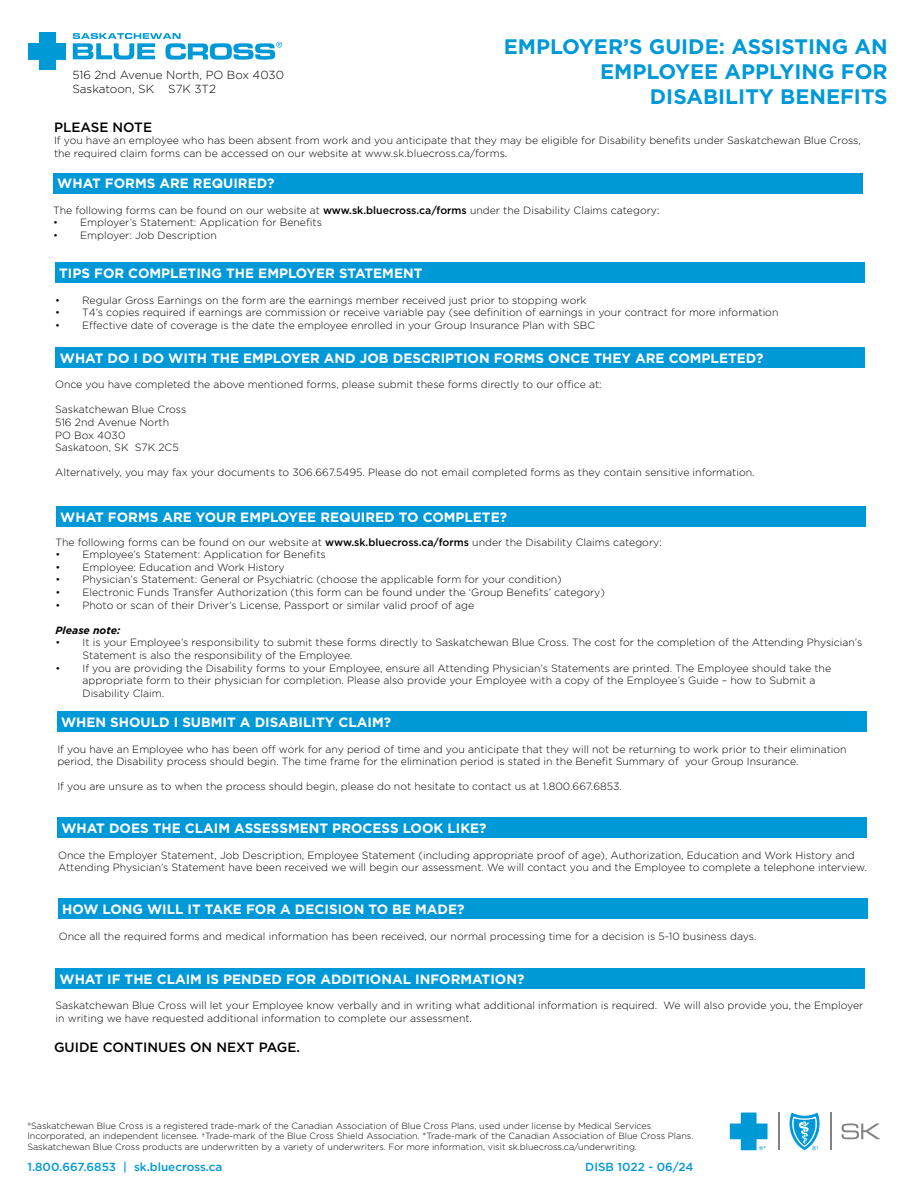
<style>
.page{position:relative;width:918px;height:1188px;background:#fff}
.page>*{position:absolute;margin:0;border:0;box-sizing:border-box;transform-origin:0 0}
.t1{font:700 21px/25.2px "Gotham";color:#0099d8;text-align:right}
.t2{font:700 13.5px "Gotham";color:#fff}
.t3{font:500 13.5px "Gotham";color:#000}
.t4{font:300 11.7px/14.1px "Gotham";color:#000}
.t5{font:500 11.7px "Gotham";color:#0099d8}
.t6{font:300 10.5px/12.6px "Gotham";color:#000}
.t7{font:italic 700 10.5px "Gotham";color:#000}
.t8{font:300 9px/10.8px "Gotham";color:#000}
.s1{font-weight:500}
</style>
<div class="page">
<div style="left:39px;top:32px;width:16px;height:38px;background:#0099d8"></div>
<div style="left:28px;top:43px;width:38px;height:16px;background:#0099d8"></div>
<svg style="left:73px;top:33px;width:209px;height:27px"></svg>
<hr style="left:830px;top:1113px;width:1px;height:37px;background:#808285">
<svg style="left:789px;top:1113px;width:31px;height:37px"></svg>
<hr style="left:778px;top:1113px;width:1px;height:37px;background:#808285">
<svg style="left:730px;top:1113px;width:38px;height:37px"></svg>
<svg style="left:842px;top:1123px;width:38px;height:16px"></svg>
<div style="left:53px;top:173px;width:809px;height:20px;background:#0099d8"></div>
<div style="left:56px;top:347px;width:809px;height:21px;background:#0099d8"></div>
<div style="left:56px;top:506px;width:810px;height:21px;background:#0099d8"></div>
<div style="left:57px;top:711px;width:809px;height:21px;background:#0099d8"></div>
<div style="left:57px;top:817px;width:810px;height:21px;background:#0099d8"></div>
<div style="left:58px;top:898px;width:809px;height:21px;background:#0099d8"></div>
<div style="left:56px;top:968px;width:809px;height:20px;background:#0099d8"></div>
<div style="left:55px;top:263px;width:809px;height:20px;background:#0099d8"></div>
<p class="t4" style="left:72px;top:68px;width:213px">516 2nd Avenue North, PO Box 4030<br>Saskatoon, SK S7K 3T2</p>
<h1 class="t1" style="left:504px;top:34px;width:385px">EMPLOYER’S GUIDE: ASSISTING AN<br>EMPLOYEE APPLYING FOR<br>DISABILITY BENEFITS</h1>
<p class="t3" style="left:54px;top:118px;width:100px">PLEASE NOTE</p>
<p class="t6" style="left:54px;top:134px;width:808px">If you have an employee who has been absent from work and you anticipate that they may be eligible for Disability benefits under Saskatchewan Blue Cross, the required claim forms can be accessed on our website at www.sk.bluecross.ca/forms.</p>
<p class="t2" style="left:57px;top:175px;width:219px">WHAT FORMS ARE REQUIRED?</p>
<p class="t6" style="left:53px;top:204px;width:608px">The following forms can be found on our website at <span class="s1">www.sk.bluecross.ca/forms</span> under the Disability Claims category:</p>
<p class="t6" style="left:53px;top:216px;width:270px">• Employer’s Statement: Application for Benefits</p>
<p class="t6" style="left:53px;top:229px;width:165px">• Employer: Job Description</p>
<p class="t2" style="left:59px;top:265px;width:365px">TIPS FOR COMPLETING THE EMPLOYER STATEMENT</p>
<p class="t6" style="left:55px;top:293px;width:533px">• Regular Gross Earnings on the form are the earnings member received just prior to stopping work</p>
<p class="t6" style="left:55px;top:306px;width:725px">• T4’s copies required if earnings are commission or receive variable pay (see definition of earnings in your contract for more information</p>
<p class="t6" style="left:55px;top:319px;width:542px">• Effective date of coverage is the date the employee enrolled in your Group Insurance Plan with SBC</p>
<p class="t2" style="left:60px;top:349px;width:705px">WHAT DO I DO WITH THE EMPLOYER AND JOB DESCRIPTION FORMS ONCE THEY ARE COMPLETED?</p>
<p class="t6" style="left:55px;top:378px;width:548px">Once you have completed the above mentioned forms, please submit these forms directly to our office at:</p>
<p class="t6" style="left:55px;top:403px;width:133px">Saskatchewan Blue Cross<br>516 2nd Avenue North<br>PO Box 4030<br>Saskatoon, SK S7K 2C5</p>
<p class="t6" style="left:55px;top:466px;width:701px">Alternatively, you may fax your documents to 306.667.5495. Please do not email completed forms as they contain sensitive information.</p>
<p class="t2" style="left:60px;top:508px;width:448px">WHAT FORMS ARE YOUR EMPLOYEE REQUIRED TO COMPLETE?</p>
<p class="t6" style="left:56px;top:535px;width:608px">The following forms can be found on our website at <span class="s1">www.sk.bluecross.ca/forms</span> under the Disability Claims category:</p>
<p class="t6" style="left:56px;top:548px;width:272px">• Employee’s Statement: Application for Benefits</p>
<p class="t6" style="left:56px;top:560px;width:231px">• Employee: Education and Work History</p>
<p class="t6" style="left:56px;top:573px;width:508px">• Physician’s Statement: General or Psychiatric (choose the applicable form for your condition)</p>
<p class="t6" style="left:56px;top:586px;width:551px">• Electronic Funds Transfer Authorization (this form can be found under the ‘Group Benefits’ category)</p>
<p class="t6" style="left:56px;top:598px;width:420px">• Photo or scan of their Driver’s License, Passport or similar valid proof of age</p>
<p class="t7" style="left:56px;top:623px;width:66px">Please note:</p>
<p class="t6" style="left:82px;top:636px;width:781px;text-indent:-27px">• It is your Employee’s responsibility to submit these forms directly to Saskatchewan Blue Cross. The cost for the completion of the Attending Physician’s<br>Statement is also the responsibility of the Employee.</p>
<p class="t6" style="left:82px;top:661px;width:750px;text-indent:-27px">• If you are providing the Disability forms to your Employee, ensure all Attending Physician’s Statements are printed. The Employee should take the appropriate form to their physician for completion. Please also provide your Employee with a copy of the Employee’s Guide – how to Submit a<br>Disability Claim.</p>
<p class="t2" style="left:61px;top:713px;width:332px">WHEN SHOULD I SUBMIT A DISABILITY CLAIM?</p>
<p class="t6" style="left:57px;top:742px;width:791px">If you have an Employee who has been off work for any period of time and you anticipate that they will not be returning to work prior to their elimination period, the Disability process should begin. The time frame for the elimination period is stated in the Benefit Summary of your Group Insurance.</p>
<p class="t6" style="left:57px;top:780px;width:566px">If you are unsure as to when the process should begin, please do not hesitate to contact us at 1.800.667.6853.</p>
<p class="t2" style="left:61px;top:819px;width:427px">WHAT DOES THE CLAIM ASSESSMENT PROCESS LOOK LIKE?</p>
<p class="t6" style="left:58px;top:848px;width:810px">Once the Employer Statement, Job Description, Employee Statement (including appropriate proof of age), Authorization, Education and Work History and<br>Attending Physician’s Statement have been received we will begin our assessment. We will contact you and the Employee to complete a telephone interview.</p>
<p class="t2" style="left:62px;top:900px;width:404px">HOW LONG WILL IT TAKE FOR A DECISION TO BE MADE?</p>
<p class="t6" style="left:59px;top:929px;width:699px">Once all the required forms and medical information has been received, our normal processing time for a decision is 5-10 business days.</p>
<p class="t2" style="left:60px;top:970px;width:466px">WHAT IF THE CLAIM IS PENDED FOR ADDITIONAL INFORMATION?</p>
<p class="t6" style="left:56px;top:999px;width:809px">Saskatchewan Blue Cross will let your Employee know verbally and in writing what additional information is required. We will also provide you, the Employer in writing we have requested additional information to complete our assessment.</p>
<p class="t3" style="left:54px;top:1038px;width:248px">GUIDE CONTINUES ON NEXT PAGE.</p>
<p class="t8" style="left:27px;top:1120px;width:668px">®Saskatchewan Blue Cross is a registered trade-mark of the Canadian Association of Blue Cross Plans, used under license by Medical Services<br>Incorporated, an independent licensee. †Trade-mark of the Blue Cross Shield Association. *Trade-mark of the Canadian Association of Blue Cross Plans.<br>Saskatchewan Blue Cross products are underwritten by a variety of underwriters. For more information, visit sk.bluecross.ca/underwriting.</p>
<p class="t5" style="left:27px;top:1160px;width:197px">1.800.667.6853 | sk.bluecross.ca</p>
<p class="t5" style="left:585px;top:1160px;width:110px">DISB 1022 - 06/24</p>
</div>
